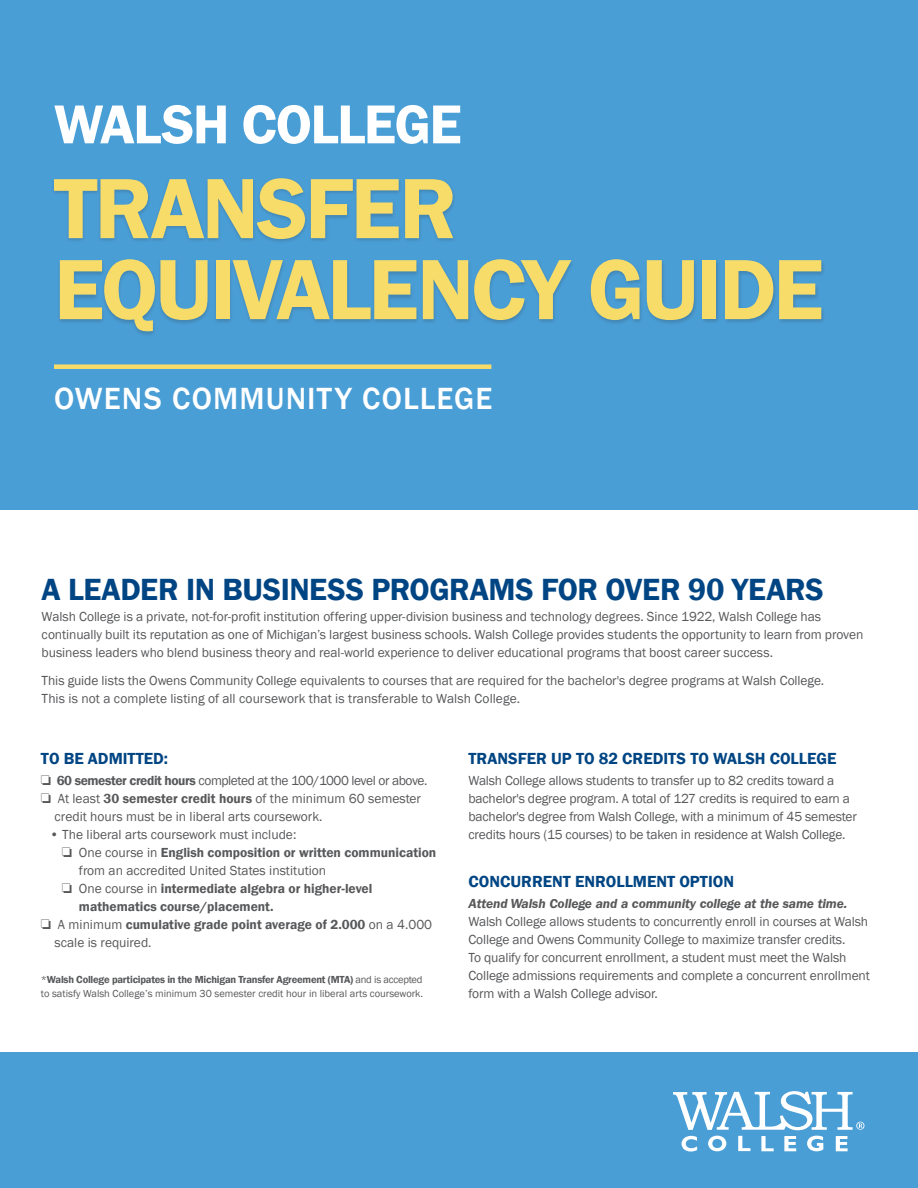
<style>
.page{position:relative;width:918px;height:1188px;background:#fff}
.page>*{position:absolute;margin:0;border:0;box-sizing:border-box;transform-origin:0 0}
.t1{font:600 88.5px/81px "Franklin Gothic";letter-spacing:-.035em;color:#f8dc69}
.t2{font:600 56.7px "Franklin Gothic";letter-spacing:-.03em;color:#fff}
.t3{font:600 31.5px "Franklin Gothic";letter-spacing:-.015em;color:#004583}
.t4{font:500 31.5px "Franklin Gothic";letter-spacing:.035em;color:#fff}
.t5{font:600 16.5px "Franklin Gothic";color:#004583}
.t6{font:13.5px/18px "Franklin Gothic";letter-spacing:-.01em;color:#57585a}
.t7{font:600 13.5px/18px "Franklin Gothic";color:#57585a}
.t8{font:13.5px "Franklin Gothic";letter-spacing:-.03em;color:#57585a}
.t9{font:10.5px/13.5px "Franklin Gothic";color:#57585a}
.s1{font-weight:600}
.s2{font-weight:400}
.s3{font-weight:600;font-style:italic}
</style>
<div class="page">
<div style="left:0;top:0;width:918px;height:510px;background:#4a9ed6"></div>
<div style="left:52px;top:177px;width:774px;height:160px;background:#231f20;opacity:.2"></div>
<div style="left:54px;top:364px;width:437px;height:5px;background:#f8dc69"></div>
<div style="left:0;top:1052px;width:918px;height:136px;background:#4a9ed6"></div>
<svg style="left:682px;top:1136px;width:15px;height:16px"></svg>
<svg style="left:708px;top:1136px;width:18px;height:15px"></svg>
<svg style="left:738px;top:1136px;width:12px;height:15px"></svg>
<svg style="left:761px;top:1136px;width:13px;height:15px"></svg>
<svg style="left:784px;top:1136px;width:12px;height:15px"></svg>
<svg style="left:807px;top:1136px;width:16px;height:15px"></svg>
<svg style="left:836px;top:1136px;width:12px;height:15px"></svg>
<svg style="left:673px;top:1091px;width:191px;height:39px"></svg>
<p class="t2" style="left:54px;top:89px;width:409px">WALSH COLLEGE</p>
<p class="t1" style="left:54px;top:169px;width:771px">TRANSFER<br>EQUIVALENCY GUIDE</p>
<p class="t4" style="left:54px;top:379px;width:440px">OWENS COMMUNITY COLLEGE</p>
<p class="t3" style="left:42px;top:570px;width:784px">A LEADER IN BUSINESS PROGRAMS FOR OVER 90 YEARS</p>
<p class="t6" style="left:42px;top:607px;width:823px">Walsh College is a private, not-for-profit institution offering upper-division business and technology degrees. Since 1922, Walsh College has continually built its reputation as one of Michigan’s largest business schools. Walsh College provides students the opportunity to learn from proven business leaders who blend business theory and real-world experience to deliver educational programs that boost career success.</p>
<p class="t6" style="left:42px;top:672px;width:784px">This guide lists the Owens Community College equivalents to courses that are required for the bachelor's degree programs at Walsh College.<br>This is not a complete listing of all coursework that is transferable to Walsh College.</p>
<p class="t5" style="left:41px;top:749px;width:129px">TO BE ADMITTED:</p>
<p class="t8" style="left:41px;top:772px;width:388px">❏ <span class="s1">60 semester credit hours</span> completed at the 100/1000 level or above.</p>
<p class="t6" style="left:55px;top:790px;width:368px;text-indent:-14px">❏ At least <span class="s1">30 semester credit hours</span> of the minimum 60 semester credit hours must be in liberal arts coursework.</p>
<p class="t6" style="left:50px;top:826px;width:248px">• The liberal arts coursework must include:</p>
<p class="t6" style="left:79px;top:844px;width:359px;text-indent:-17px">❏ One course in <span class="s1">English composition or written communication </span>from an accredited United States institution</p>
<p class="t7" style="left:79px;top:880px;width:295px;text-indent:-17px">❏ <span class="s2">One course in</span> intermediate algebra or higher-level mathematics course/placement.</p>
<p class="t7" style="left:55px;top:916px;width:379px;text-indent:-14px">❏ <span class="s2">A minimum</span> cumulative grade point average of 2.000 <span class="s2">on a 4.000 scale is required.</span></p>
<p class="t9" style="left:41px;top:973px;width:384px">*<span class="s1">Walsh College participates in the Michigan Transfer Agreement (MTA)</span> and is accepted to satisfy Walsh College’s minimum 30 semester credit hour in liberal arts coursework.</p>
<p class="t5" style="left:469px;top:749px;width:370px">TRANSFER UP TO 82 CREDITS TO WALSH COLLEGE</p>
<p class="t6" style="left:469px;top:772px;width:390px">Walsh College allows students to transfer up to 82 credits toward a bachelor's degree program. A total of 127 credits is required to earn a bachelor's degree from Walsh College, with a minimum of 45 semester credits hours (15 courses) to be taken in residence at Walsh College.</p>
<p class="t5" style="left:469px;top:871px;width:267px">CONCURRENT ENROLLMENT OPTION</p>
<p class="t6" style="left:469px;top:894px;width:403px"><span class="s3">Attend Walsh College and a community college at the same time.<br></span>Walsh College allows students to concurrently enroll in courses at Walsh College and Owens Community College to maximize transfer credits.<br>To qualify for concurrent enrollment, a student must meet the Walsh College admissions requirements and complete a concurrent enrollment form with a Walsh College advisor.</p>
</div>
